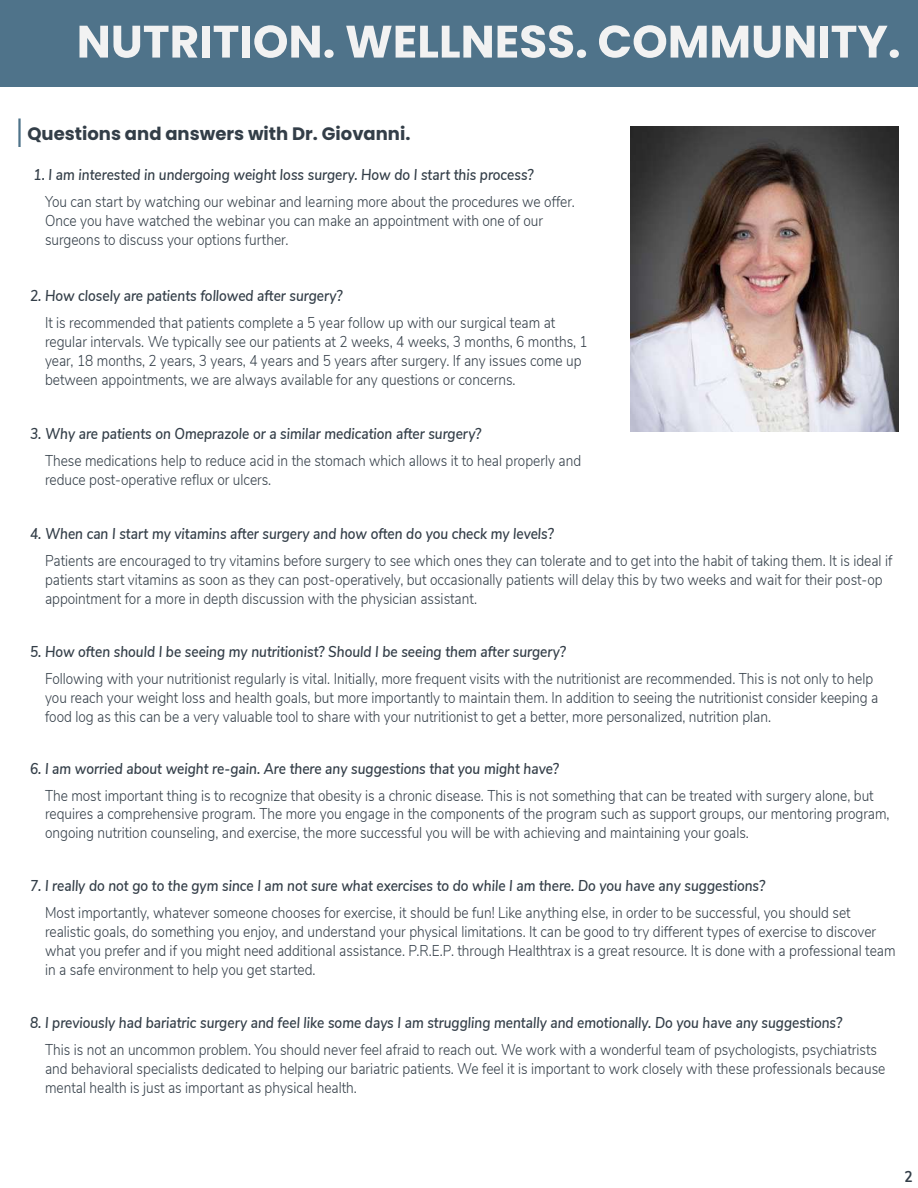
<style>
.page{position:relative;width:918px;height:1188px;background:#fff}
.page>*{position:absolute;margin:0;border:0;box-sizing:border-box;transform-origin:0 0}
.t1{font:700 18px "Poppins";color:#333e48}
.t2{font:300 15.75px/18.8px "Nunito Sans";color:#333e48;scale:.87 1}
.t3{font:italic 600 15.75px "Nunito Sans";color:#333e48;scale:.87 1}
.t4{font:700 15.75px "Nunito Sans";color:#333e48;scale:.87 1}
</style>
<div class="page">
<hr style="left:18px;top:118px;width:3px;height:29px;background:#4f738a">
<img style="left:630px;top:126px;width:268px;height:306px">
<div style="left:0;top:0;width:918px;height:86px;background:#4f738a"></div>
<svg style="left:79px;top:26px;width:118px;height:32px"></svg>
<div style="left:202px;top:26px;width:8px;height:32px;background:#f2f2f2"></div>
<svg style="left:214px;top:26px;width:24px;height:32px"></svg>
<div style="left:242px;top:26px;width:8px;height:32px;background:#f2f2f2"></div>
<svg style="left:254px;top:25px;width:80px;height:33px"></svg>
<svg style="left:346px;top:26px;width:146px;height:32px"></svg>
<svg style="left:498px;top:25px;width:88px;height:33px"></svg>
<svg style="left:599px;top:25px;width:149px;height:33px"></svg>
<svg style="left:754px;top:26px;width:26px;height:32px"></svg>
<svg style="left:786px;top:26px;width:28px;height:32px"></svg>
<div style="left:820px;top:26px;width:8px;height:32px;background:#f2f2f2"></div>
<svg style="left:832px;top:26px;width:67px;height:32px"></svg>
<p class="t1" style="left:27px;top:123px;width:385px">Questions and answers with Dr. Giovanni.</p>
<p class="t3" style="left:34px;top:163px;width:576px">1. I am interested in undergoing weight loss surgery. How do I start this process?</p>
<p class="t2" style="left:45px;top:192px;width:611px">You can start by watching our webinar and learning more about the procedures we offer.<br>Once you have watched the webinar you can make an appointment with one of our surgeons to discuss your options further.</p>
<p class="t3" style="left:30px;top:284px;width:361px">2. How closely are patients followed after surgery?</p>
<p class="t2" style="left:45px;top:312px;width:625px">It is recommended that patients complete a 5 year follow up with our surgical team at regular intervals. We typically see our patients at 2 weeks, 4 weeks, 3 months, 6 months, 1 year, 18 months, 2 years, 3 years, 4 years and 5 years after surgery. If any issues come up between appointments, we are always available for any questions or concerns.</p>
<p class="t3" style="left:30px;top:422px;width:520px">3. Why are patients on Omeprazole or a similar medication after surgery?</p>
<p class="t2" style="left:45px;top:450px;width:618px">These medications help to reduce acid in the stomach which allows it to heal properly and reduce post-operative reflux or ulcers.</p>
<p class="t3" style="left:30px;top:522px;width:604px">4. When can I start my vitamins after surgery and how often do you check my levels?</p>
<p class="t2" style="left:45px;top:550px;width:976px">Patients are encouraged to try vitamins before surgery to see which ones they can tolerate and to get into the habit of taking them. It is ideal if patients start vitamins as soon as they can post-operatively, but occasionally patients will delay this by two weeks and wait for their post-op appointment for a more in depth discussion with the physician assistant.</p>
<p class="t3" style="left:30px;top:640px;width:618px">5. How often should I be seeing my nutritionist? Should I be seeing them after surgery?</p>
<p class="t2" style="left:45px;top:668px;width:959px">Following with your nutritionist regularly is vital. Initially, more frequent visits with the nutritionist are recommended. This is not only to help you reach your weight loss and health goals, but more importantly to maintain them. In addition to seeing the nutritionist consider keeping a food log as this can be a very valuable tool to share with your nutritionist to get a better, more personalized, nutrition plan.</p>
<p class="t3" style="left:30px;top:757px;width:610px">6. I am worried about weight re-gain. Are there any suggestions that you might have?</p>
<p class="t2" style="left:45px;top:785px;width:972px">The most important thing is to recognize that obesity is a chronic disease. This is not something that can be treated with surgery alone, but requires a comprehensive program. The more you engage in the components of the program such as support groups, our mentoring program, ongoing nutrition counseling, and exercise, the more successful you will be with achieving and maintaining your goals.</p>
<p class="t3" style="left:30px;top:874px;width:847px">7. I really do not go to the gym since I am not sure what exercises to do while I am there. Do you have any suggestions?</p>
<p class="t2" style="left:45px;top:903px;width:979px">Most importantly, whatever someone chooses for exercise, it should be fun! Like anything else, in order to be successful, you should set realistic goals, do something you enjoy, and understand your physical limitations. It can be good to try different types of exercise to discover what you prefer and if you might need additional assistance. P.R.E.P. through Healthtrax is a great resource. It is done with a professional team in a safe environment to help you get started.</p>
<p class="t3" style="left:30px;top:1011px;width:935px">8. I previously had bariatric surgery and feel like some days I am struggling mentally and emotionally. Do you have any suggestions?</p>
<p class="t2" style="left:45px;top:1039px;width:967px">This is not an uncommon problem. You should never feel afraid to reach out. We work with a wonderful team of psychologists, psychiatrists and behavioral specialists dedicated to helping our bariatric patients. We feel it is important to work closely with these professionals because mental health is just as important as physical health.</p>
<p class="t4" style="left:905px;top:1165px;width:11px">2</p>
</div>
